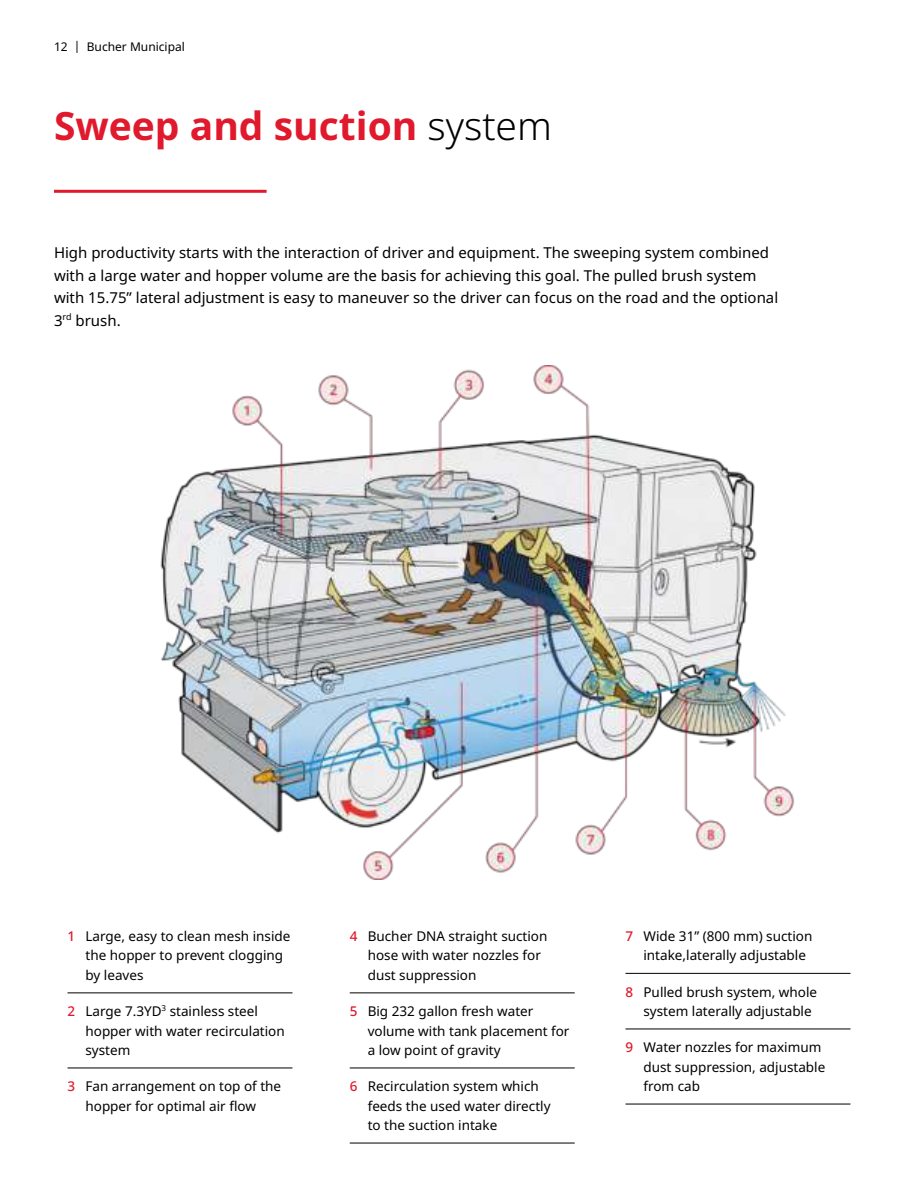
<style>
.page{position:relative;width:918px;height:1188px;background:#fff}
.page>*{position:absolute;margin:0;border:0;box-sizing:border-box;transform-origin:0 0}
.t1{font:700 39px "Noto Sans";color:#e0192c}
.t2{font:15px/22.5px "Noto Sans";color:#000}
.t3{font:13.5px/19.5px "Noto Sans";color:#000}
.t4{font:12px "Noto Sans";color:#000}
.s1{font-weight:300;color:#000}
.s2{font-weight:500;color:#e0192c}
</style>
<div class="page">
<hr style="left:54px;top:190px;width:213px;height:3px;background:#e0192c">
<img style="left:160px;top:366px;width:634px;height:514px">
<hr style="left:68px;top:993px;width:224px;height:1px;background:#000">
<hr style="left:68px;top:1068px;width:224px;height:1px;background:#000">
<hr style="left:350px;top:993px;width:225px;height:1px;background:#000">
<hr style="left:350px;top:1068px;width:225px;height:1px;background:#000">
<hr style="left:350px;top:1143px;width:225px;height:1px;background:#000">
<hr style="left:626px;top:973px;width:224px;height:1px;background:#000">
<hr style="left:626px;top:1029px;width:224px;height:1px;background:#000">
<hr style="left:626px;top:1104px;width:224px;height:1px;background:#000">
<p class="t4" style="left:54px;top:41px;width:132px">12 | Bucher Municipal</p>
<h1 class="t1" style="left:54px;top:110px;width:500px">Sweep and suction <span class="s1">system</span></h1>
<p class="t2" style="left:54px;top:243px;width:726px">High productivity starts with the interaction of driver and equipment. The sweeping system combined with a large water and hopper volume are the basis for achieving this goal. The pulled brush system with 15.75” lateral adjustment is easy to maneuver so the driver can focus on the road and the optional 3<sup>rd</sup> brush.</p>
<p class="t3" style="left:85px;top:927px;width:206px;text-indent:-18px"><span class="s2">1</span> Large, easy to clean mesh inside the hopper to prevent clogging by leaves</p>
<p class="t3" style="left:86px;top:1002px;width:201px;text-indent:-18px"><span class="s2">2</span> Large 7.3YD<sup>3</sup> stainless steel hopper with water recirculation system</p>
<p class="t3" style="left:68px;top:1077px;width:215px;text-align:center"><span class="s2">3</span> Fan arrangement on top of the hopper for optimal air flow</p>
<p class="t3" style="left:368px;top:927px;width:181px;text-indent:-18px"><span class="s2">4</span> Bucher DNA straight suction hose with water nozzles for dust suppression</p>
<p class="t3" style="left:368px;top:1002px;width:203px;text-indent:-18px"><span class="s2">5</span> Big 232 gallon fresh water volume with tank placement for a low point of gravity</p>
<p class="t3" style="left:368px;top:1077px;width:184px;text-indent:-18px"><span class="s2">6</span> Recirculation system which feeds the used water directly to the suction intake</p>
<p class="t3" style="left:643px;top:927px;width:170px;text-indent:-18px"><span class="s2">7</span> Wide 31” (800 mm) suction intake,laterally adjustable</p>
<p class="t3" style="left:643px;top:983px;width:175px;text-indent:-18px"><span class="s2">8</span> Pulled brush system, whole system laterally adjustable</p>
<p class="t3" style="left:643px;top:1038px;width:183px;text-indent:-18px"><span class="s2">9</span> Water nozzles for maximum dust suppression, adjustable from cab</p>
</div>
